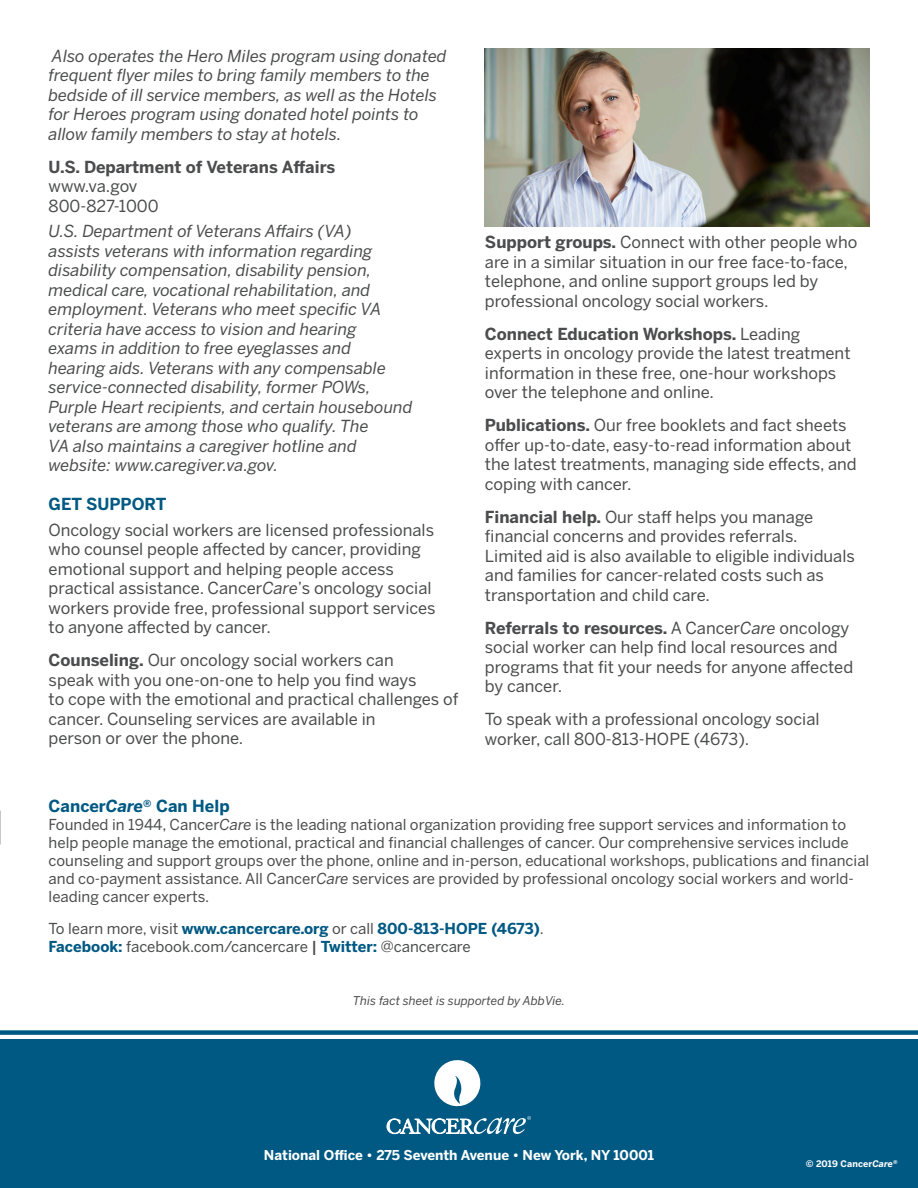
<style>
.page{position:relative;width:918px;height:1188px;background:#fff}
.page>*{position:absolute;margin:0;border:0;box-sizing:border-box;transform-origin:0 0}
.Leadder{font:16.5px/19.5px "Benton Sans";color:#4b4c4d}
.Leadder-2{font:italic 16.5px/19.5px "Benton Sans";color:#4b4c4d}
.Leadder-3{font:700 16.5px "Benton Sans";color:#4b4c4d}
.Leadder-4{font:700 16.5px "Benton Sans";color:#005983}
.Leadder-5{font:15px/18px "Benton Sans";color:#4b4c4d}
.Leadder-6{font:700 15px "Benton Sans";color:#005983}
.t1{font:700 13.5px "Benton Sans";color:#fff}
.Leadder-7{font:italic 12px "Benton Sans";color:#4b4c4d}
.Leadder-8{font:700 9px "Benton Sans";letter-spacing:.01em;color:#fff}
.s1{font-style:italic}
.s2{font-weight:700}
.s3{font-weight:400;color:#4b4c4d}
.s4{font-weight:700;color:#005983}
.s5{font-weight:500}
</style>
<div class="page">
<div style="left:0;top:1040px;width:918px;height:148px;background:#005983"></div>
<svg style="left:434px;top:1060px;width:47px;height:47px"></svg>
<svg style="left:387px;top:1116px;width:144px;height:18px"></svg>
<div style="left:0;top:1030px;width:918px;height:5px;background:#005983"></div>
<img style="left:485px;top:49px;width:384px;height:178px">
<p class="Leadder-2" style="left:49px;top:46px;width:400px">Also operates the Hero Miles program using donated frequent flyer miles to bring family members to the bedside of ill service members, as well as the Hotels for Heroes program using donated hotel points to allow family members to stay at hotels.</p>
<p class="Leadder-3" style="left:49px;top:157px;width:288px">U.S. Department of Veterans Affairs</p>
<p class="Leadder" style="left:49px;top:176px;width:90px">www.va.gov</p>
<p class="Leadder" style="left:49px;top:196px;width:112px">800-827-1000</p>
<p class="Leadder-2" style="left:49px;top:222px;width:365px">U.S. Department of Veterans Affairs (VA)<br>assists veterans with information regarding disability compensation, disability pension, medical care, vocational rehabilitation, and employment. Veterans who meet specific VA criteria have access to vision and hearing<br>exams in addition to free eyeglasses and<br>hearing aids. Veterans with any compensable service-connected disability, former POWs, Purple Heart recipients, and certain housebound veterans are among those who qualify. The<br>VA also maintains a caregiver hotline and website: www.caregiver.va.gov.</p>
<p class="Leadder-4" style="left:49px;top:494px;width:119px">GET SUPPORT</p>
<p class="Leadder" style="left:49px;top:520px;width:389px">Oncology social workers are licensed professionals who counsel people affected by cancer, providing emotional support and helping people access practical assistance. Cancer<span class="s1">Care</span>’s oncology social workers provide free, professional support services to anyone affected by cancer.</p>
<p class="Leadder" style="left:49px;top:650px;width:411px"><span class="s2">Counseling.</span> Our oncology social workers can<br>speak with you one-on-one to help you find ways<br>to cope with the emotional and practical challenges of cancer. Counseling services are available in<br>person or over the phone.</p>
<p class="Leadder" style="left:485px;top:232px;width:374px"><span class="s2">Support groups.</span> Connect with other people who are in a similar situation in our free face-to-face, telephone, and online support groups led by professional oncology social workers.</p>
<p class="Leadder" style="left:485px;top:324px;width:367px"><span class="s2">Connect Education Workshops.</span> Leading experts in oncology provide the latest treatment information in these free, one-hour workshops over the telephone and online.</p>
<p class="Leadder" style="left:485px;top:415px;width:373px"><span class="s2">Publications.</span> Our free booklets and fact sheets offer up-to-date, easy-to-read information about the latest treatments, managing side effects, and coping with cancer.</p>
<p class="Leadder" style="left:485px;top:507px;width:372px"><span class="s2">Financial help.</span> Our staff helps you manage financial concerns and provides referrals.<br>Limited aid is also available to eligible individuals and families for cancer-related costs such as transportation and child care.</p>
<p class="Leadder" style="left:485px;top:618px;width:370px"><span class="s2">Referrals to resources.</span> A Cancer<span class="s1">Care</span> oncology social worker can help find local resources and programs that fit your needs for anyone affected by cancer.</p>
<p class="Leadder" style="left:485px;top:709px;width:336px">To speak with a professional oncology social worker, call 800-813-HOPE (4673).</p>
<p class="Leadder-4" style="left:49px;top:796px;width:183px">Cancer<span class="s1">Care</span><sup>®</sup> Can Help</p>
<p class="Leadder-5" style="left:49px;top:816px;width:822px">Founded in 1944, Cancer<span class="s1">Care</span> is the leading national organization providing free support services and information to help people manage the emotional, practical and financial challenges of cancer. Our comprehensive services include counseling and support groups over the phone, online and in-person, educational workshops, publications and financial and co-payment assistance. All Cancer<span class="s1">Care</span> services are provided by professional oncology social workers and world&shy;leading cancer experts.</p>
<p class="Leadder-6" style="left:49px;top:919px;width:497px"><span class="s3">To learn more, visit</span> www.cancercare.org <span class="s3">or call</span> 800-813-HOPE (4673)<span class="s3">.</span></p>
<p class="Leadder-5" style="left:49px;top:937px;width:424px"><span class="s4">Facebook:</span> facebook.com/cancercare <span class="s5">|</span> <span class="s4">Twitter:</span> @cancercare</p>
<p class="Leadder-7" style="left:353px;top:994px;width:214px">This fact sheet is supported by AbbVie.</p>
<p class="t1" style="left:264px;top:1147px;width:392px">National Office • 275 Seventh Avenue • New York, NY 10001</p>
<p class="Leadder-8" style="left:806px;top:1158px;width:94px">© 2019 Cancer<span class="s1">Care</span><sup>®</sup></p>
</div>
